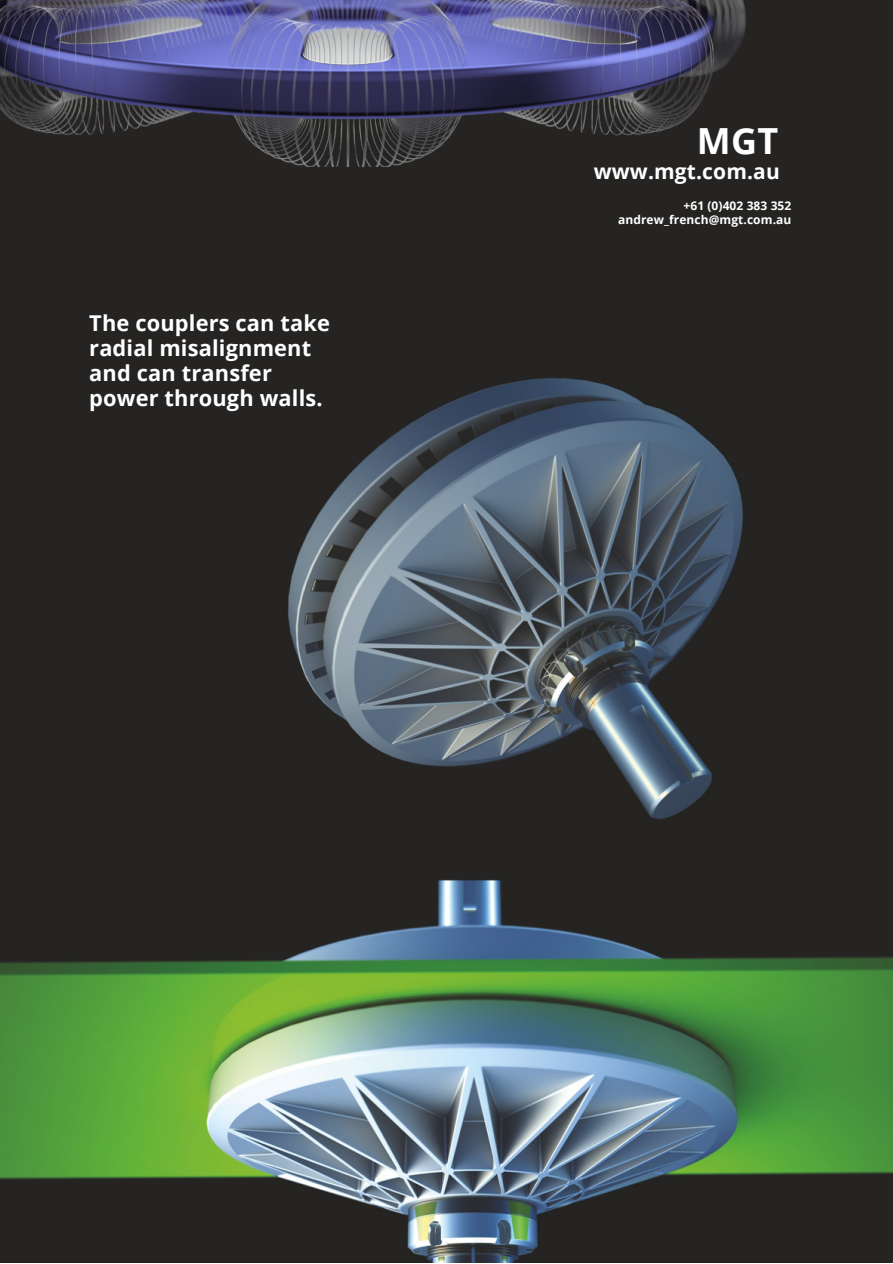
<style>
.page{position:relative;width:893px;height:1264px;background:#fff}
.page>*{position:absolute;margin:0;border:0;box-sizing:border-box;transform-origin:0 0}
.t1{font:700 36px "Open Sans";color:#fff}
.t2{font:700 21.75px/25.2px "Open Sans";letter-spacing:.005em;color:#fff}
.t3{font:700 21px "Open Sans";letter-spacing:.01em;color:#fff}
.t4{font:700 12px/13.5px "Open Sans";letter-spacing:.01em;color:#fff;text-align:right}
</style>
<div class="page">
<img style="left:0;top:0;width:892px;height:1262px">
<img style="left:0;top:0;width:762px;height:166px">
<p class="t2" style="left:89px;top:309px;width:242px">The couplers can take radial misalignment and can transfer power through walls.</p>
<h1 class="t1" style="left:697px;top:116px;width:83px">MGT</h1>
<p class="t3" style="left:593px;top:156px;width:188px">www.mgt.com.au</p>
<p class="t4" style="left:618px;top:199px;width:175px">+61 (0)402 383 352 andrew_french@mgt.com.au</p>
</div>
